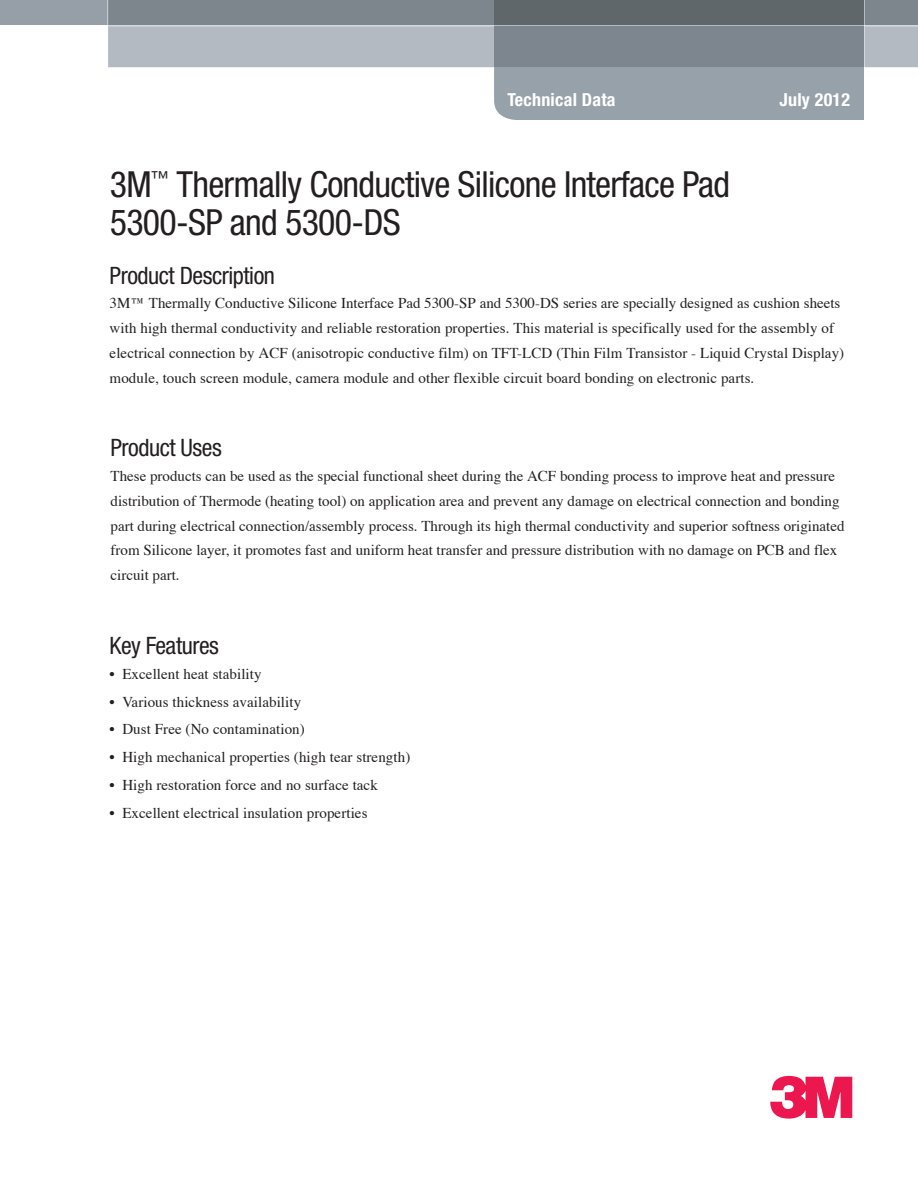
<style>
.page{position:relative;width:918px;height:1188px;background:#fff}
.page>*{position:absolute;margin:0;border:0;box-sizing:border-box;transform-origin:0 0}
.t1{font:60px "Logo 3 M Font";color:#ed174f}
.t2{font:condensed 36px/37.5px "Helvetica Neue";letter-spacing:-.02em;color:#231f20}
.t3{font:condensed 24px "Helvetica Neue";letter-spacing:-.02em;color:#231f20}
.t4{font:700 condensed 18px "Helvetica Neue";letter-spacing:.015em;color:#fff}
.t5{font:15px/24.8px "Times";color:#231f20}
</style>
<div class="page">
<div style="left:494px;top:67px;width:370px;height:53px;background:#97a1aa"></div>
<svg style="left:0;top:0;width:918px;height:67px;background:#949ba2"></svg>
<p class="t4" style="left:507px;top:93px;width:110px">Technical Data</p>
<p class="t4" style="left:780px;top:93px;width:72px">July 2012</p>
<h2 class="t2" style="left:110px;top:169px;width:622px">3M<sup>™</sup> Thermally Conductive Silicone Interface Pad<br>5300-SP and 5300-DS</h2>
<h3 class="t3" style="left:110px;top:267px;width:167px">Product Description</h3>
<p class="t5" style="left:110px;top:292px;width:736px">3M™ Thermally Conductive Silicone Interface Pad 5300-SP and 5300-DS series are specially designed as cushion sheets with high thermal conductivity and reliable restoration properties. This material is specifically used for the assembly of electrical connection by ACF (anisotropic conductive film) on TFT-LCD (Thin Film Transistor - Liquid Crystal Display) module, touch screen module, camera module and other flexible circuit board bonding on electronic parts.</p>
<h3 class="t3" style="left:111px;top:439px;width:113px">Product Uses</h3>
<p class="t5" style="left:111px;top:465px;width:736px">These products can be used as the special functional sheet during the ACF bonding process to improve heat and pressure distribution of Thermode (heating tool) on application area and prevent any damage on electrical connection and bonding part during electrical connection/assembly process. Through its high thermal conductivity and superior softness originated from Silicone layer, it promotes fast and uniform heat transfer and pressure distribution with no damage on PCB and flex circuit part.</p>
<h3 class="t3" style="left:110px;top:637px;width:111px">Key Features</h3>
<p class="t5" style="left:110px;top:663px;width:154px">• Excellent heat stability</p>
<p class="t5" style="left:110px;top:691px;width:193px">• Various thickness availability</p>
<p class="t5" style="left:110px;top:718px;width:197px">• Dust Free (No contamination)</p>
<p class="t5" style="left:110px;top:746px;width:302px">• High mechanical properties (high tear strength)</p>
<p class="t5" style="left:110px;top:774px;width:270px">• High restoration force and no surface tack</p>
<p class="t5" style="left:110px;top:802px;width:260px">• Excellent electrical insulation properties</p>
<h1 class="t1" style="left:770px;top:1068px;width:97px">3</h1>
</div>
